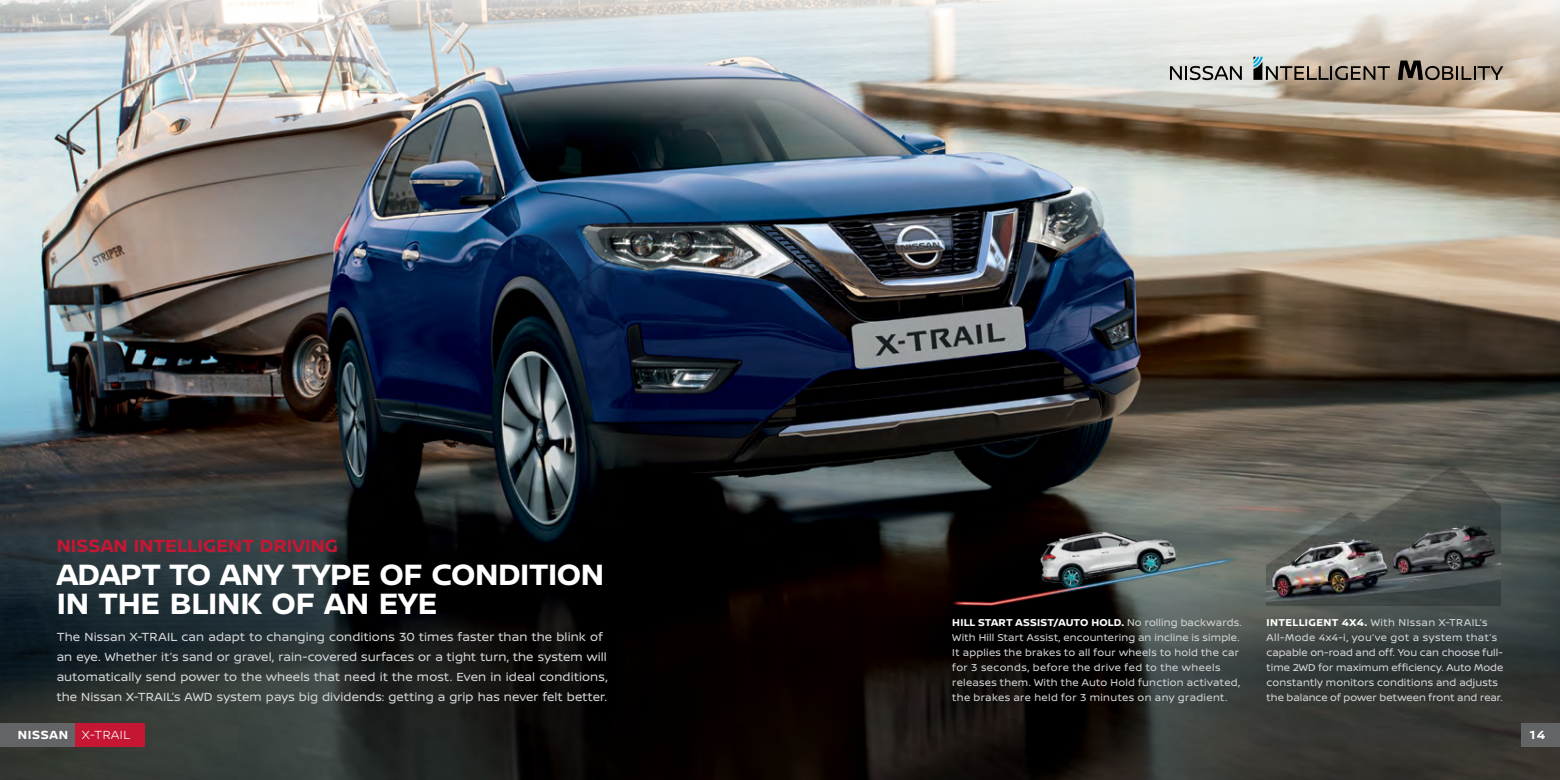
<style>
.page{position:relative;width:1560px;height:780px;background:#fff}
.page>*{position:absolute;margin:0;border:0;box-sizing:border-box;transform-origin:0 0}
.t1{font:700 31.25px/29.4px "Nissan Brand";letter-spacing:-.015em;color:#fff}
.t2{font:700 18.75px "Nissan Brand";letter-spacing:.005em;color:#c51733}
.t3{font:12.5px/20px "Nissan Brand";letter-spacing:.01em;color:#d4d5d7}
.t4{font:300 12.5px "Nissan Brand";letter-spacing:.05em;color:#fff}
.t5{font:700 12.5px "Nissan Brand";color:#fff}
.t6{font:10.62px/15px "Nissan Brand";letter-spacing:.02em;color:#d4d5d7}
.s1{font-weight:700;color:#fff}
.s2{font-weight:700}
</style>
<div class="page">
<img style="left:0;top:149px;width:1559px;height:411px">
<svg style="left:0;top:560px;width:1559px;height:220px;background:#1e1f1e"></svg>
<img style="left:0;top:0;width:1559px;height:149px">
<svg style="left:1169px;top:66px;width:72px;height:14px"></svg>
<svg style="left:1397px;top:61px;width:105px;height:19px;background:#817567"></svg>
<svg style="left:1253px;top:57px;width:136px;height:23px;background:#9c9386"></svg>
<img style="left:948px;top:491px;width:294px;height:143px">
<img style="left:1266px;top:462px;width:234px;height:143px">
<div style="left:75px;top:723px;width:69px;height:24px;background:#c51733"></div>
<div style="left:0;top:723px;width:75px;height:24px;background:#636466"></div>
<div style="left:1521px;top:723px;width:38px;height:24px;background:#636466"></div>
<h2 class="t2" style="left:57px;top:531px;width:283px">NISSAN INTELLIGENT DRIVING</h2>
<h1 class="t1" style="left:57px;top:558px;width:549px">ADAPT TO ANY TYPE OF CONDITION<br>IN THE BLINK OF AN EYE</h1>
<p class="t3" style="left:57px;top:626px;width:552px">The Nissan X-TRAIL can adapt to changing conditions 30 times faster than the blink of an eye. Whether it’s sand or gravel, rain-covered surfaces or a tight turn, the system will automatically send power to the wheels that need it the most. Even in ideal conditions, the Nissan X-TRAIL’s AWD system pays big dividends: getting a grip has never felt better.</p>
<p class="t6" style="left:952px;top:614px;width:291px"><span class="s1">HILL START ASSIST/AUTO HOLD.</span> No rolling backwards.<br>With Hill Start Assist, encountering an incline is simple.<br>It applies the brakes to all four wheels to hold the car for 3 seconds, before the drive fed to the wheels releases them. With the Auto Hold function activated, the brakes are held for 3 minutes on any gradient.</p>
<p class="t6" style="left:1266px;top:614px;width:238px"><span class="s1">INTELLIGENT 4X4.</span> With NIssan X-TRAIL’s All-Mode 4x4-i, you’ve got a system that’s capable on-road and off. You can choose full&shy;time 2WD for maximum efficiency. Auto Mode constantly monitors conditions and adjusts the balance of power between front and rear.</p>
<p class="t4" style="left:18px;top:726px;width:114px"><span class="s2">NISSAN</span> X-TRAIL</p>
<p class="t5" style="left:1529px;top:726px;width:17px">14</p>
</div>
